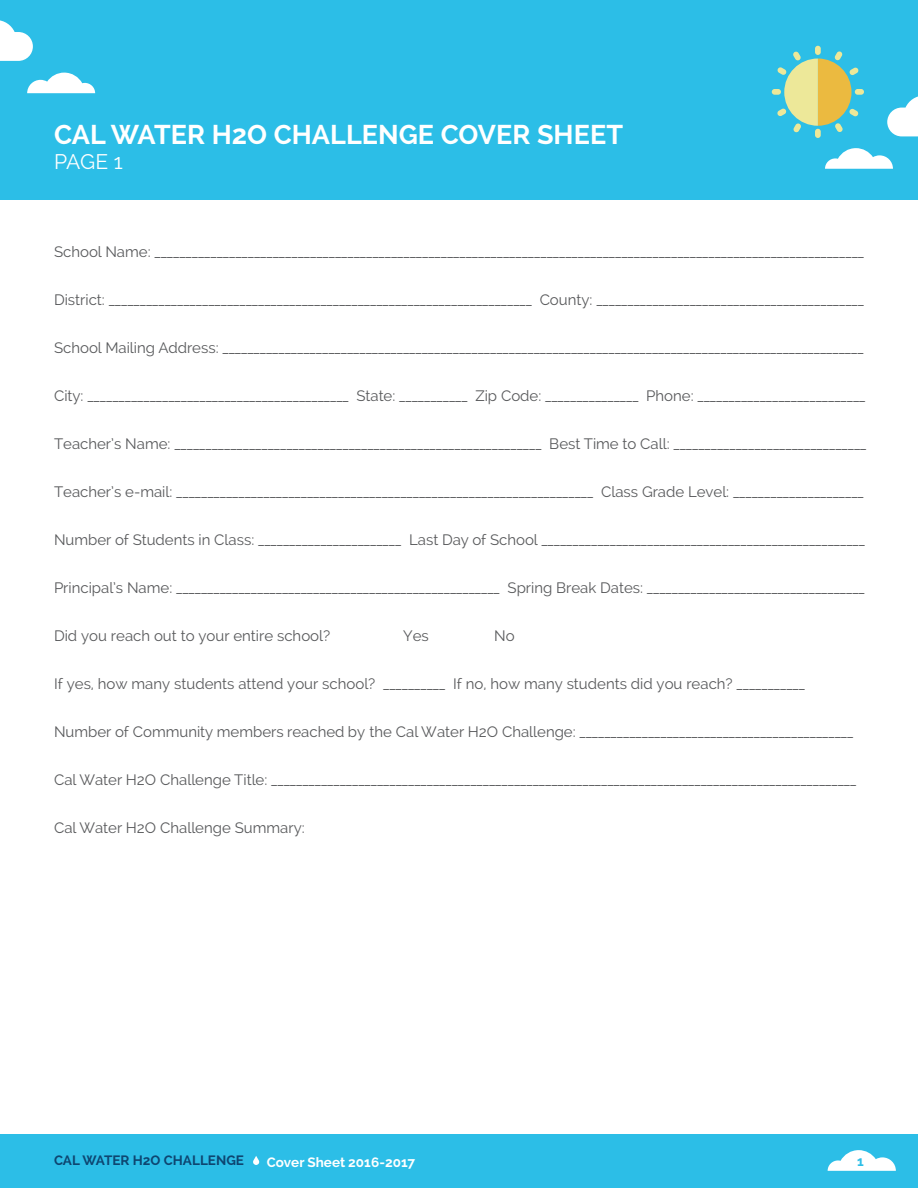
<style>
.page{position:relative;width:918px;height:1188px;background:#fff}
.page>*{position:absolute;margin:0;border:0;box-sizing:border-box;transform-origin:0 0}
.t1{font:700 27px "Raleway";color:#fff}
.t2{font:21px "Raleway";color:#fff}
.t3{font:15px "Raleway";color:#58595b}
.t4{font:700 13.5px "Raleway";color:#0e4671}
.t5{font:700 13.5px "Raleway";color:#fff}
.t6{font:700 13.5px "Raleway";color:#2cbee7}
</style>
<div class="page">
<div style="left:0;top:1134px;width:918px;height:54px;background:#2cbee7"></div>
<svg style="left:828px;top:1150px;width:68px;height:21px"></svg>
<svg style="left:253px;top:1156px;width:6px;height:9px"></svg>
<div style="left:0;top:0;width:918px;height:199px;background:#2cbee7"></div>
<div style="left:815px;top:129px;width:6px;height:9px;background:#ede899;border-radius:3px"></div>
<div style="left:815px;top:46px;width:6px;height:9px;background:#ede899;border-radius:3px"></div>
<div style="left:772px;top:89px;width:9px;height:6px;background:#ede899;border-radius:3px"></div>
<div style="left:855px;top:89px;width:9px;height:6px;background:#ede899;border-radius:3px"></div>
<svg style="left:777px;top:51px;width:82px;height:82px"></svg>
<svg style="left:825px;top:148px;width:68px;height:21px"></svg>
<svg style="left:887px;top:96px;width:31px;height:40px"></svg>
<svg style="left:27px;top:73px;width:68px;height:20px"></svg>
<svg style="left:0;top:20px;width:33px;height:41px"></svg>
<h1 class="t1" style="left:54px;top:119px;width:102px">CAL WATER</h1>
<h1 class="t1" style="left:212px;top:119px;width:99px">H2O CHALLENGE</h1>
<h1 class="t1" style="left:441px;top:119px;width:131px">COVER SHEET</h1>
<h2 class="t2" style="left:54px;top:149px;width:70px">Pag e 1</h2>
<p class="t3" style="left:54px;top:243px;width:812px">School Name: __________________________________________________________________________________________________________________</p>
<p class="t3" style="left:54px;top:291px;width:812px">District: ____________________________________________________________________ County: ___________________________________________</p>
<p class="t3" style="left:54px;top:339px;width:811px">School Mailing Address: _______________________________________________________________________________________________________</p>
<p class="t3" style="left:54px;top:387px;width:813px">City: __________________________________________ State: ___________ Zip Code: _______________ Phone: ___________________________</p>
<p class="t3" style="left:54px;top:435px;width:814px">Teacher’s Name: ___________________________________________________________ Best Time to Call: _______________________________</p>
<p class="t3" style="left:54px;top:483px;width:811px">Teacher’s e-mail: ___________________________________________________________________ Class Grade Level: _____________________</p>
<p class="t3" style="left:54px;top:531px;width:813px">Number of Students in Class: _______________________ Last Day of School ____________________________________________________</p>
<p class="t3" style="left:54px;top:579px;width:812px">Principal’s Name: ____________________________________________________ Spring Break Dates: ___________________________________</p>
<p class="t3" style="left:54px;top:627px;width:278px">Did you reach out to your entire school?</p>
<p class="t3" style="left:403px;top:627px;width:27px">Yes</p>
<p class="t3" style="left:494px;top:627px;width:22px">No</p>
<p class="t3" style="left:54px;top:675px;width:753px">If yes, how many students attend your school? __________ If no, how many students did you reach? ___________</p>
<p class="t3" style="left:54px;top:723px;width:801px">Number of Community members reached by the Cal Water H2O Challenge: ____________________________________________</p>
<p class="t3" style="left:54px;top:771px;width:804px">Cal Water H2O Challenge Title: ______________________________________________________________________________________________</p>
<p class="t3" style="left:54px;top:819px;width:252px">Cal Water H2O Challenge Summary:</p>
<p class="t4" style="left:54px;top:1152px;width:192px">CAL WATER H2O CHALLENGE</p>
<p class="t5" style="left:267px;top:1154px;width:150px">COVER SHEET 2016-2017</p>
<p class="t6" style="left:857px;top:1154px;width:8px">1</p>
</div>
